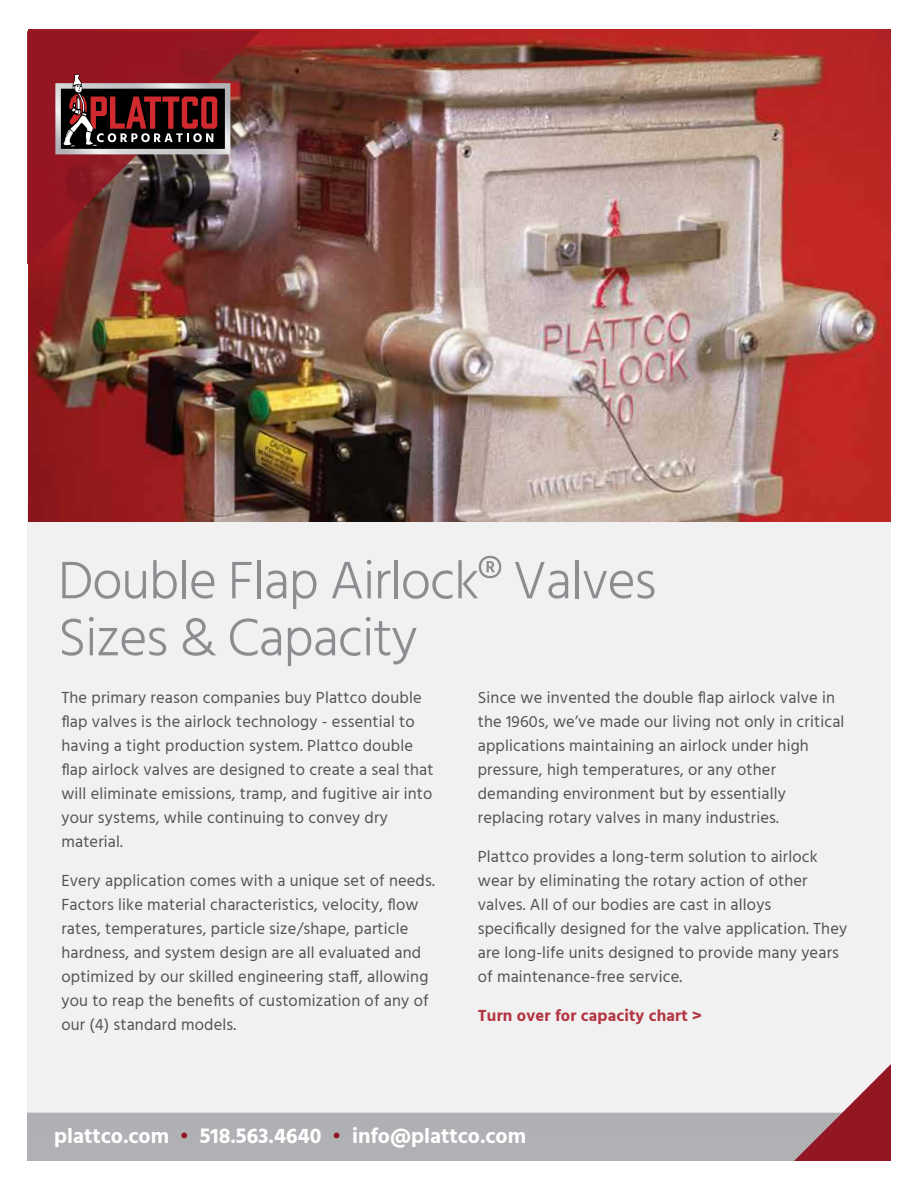
<style>
.page{position:relative;width:918px;height:1188px;background:#fff}
.page>*{position:absolute;margin:0;border:0;box-sizing:border-box;transform-origin:0 0}
.t1{font:300 54px/57px "Hind";letter-spacing:-.02em;color:#808285}
.t2{font:700 21.45px "Hind";color:#fff}
.t3{font:16.5px/24px "Hind";letter-spacing:.01em;color:#414042}
.t4{font:700 16.5px "Hind";letter-spacing:.01em;color:#ac1f2d}
.s1{color:#931623}
</style>
<div class="page">
<img style="left:27px;top:29px;width:864px;height:1132px">
<h1 class="t1" style="left:58px;top:555px;width:600px">Double Flap Airlock® Valves<br>Sizes &amp; Capacity</h1>
<p class="t3" style="left:61px;top:686px;width:374px">The primary reason companies buy Plattco double flap valves is the airlock technology - essential to having a tight production system. Plattco double flap airlock valves are designed to create a seal that will eliminate emissions, tramp, and fugitive air into your systems, while continuing to convey dry material.</p>
<p class="t3" style="left:61px;top:869px;width:375px">Every application comes with a unique set of needs.<br>Factors like material characteristics, velocity, flow rates, temperatures, particle size/shape, particle hardness, and system design are all evaluated and optimized by our skilled engineering staff, allowing you to reap the benefits of customization of any of our (4) standard models.</p>
<p class="t3" style="left:478px;top:686px;width:368px">Since we invented the double flap airlock valve in the 1960s, we’ve made our living not only in critical applications maintaining an airlock under high pressure, high temperatures, or any other demanding environment but by essentially replacing rotary valves in many industries.</p>
<p class="t3" style="left:478px;top:845px;width:371px">Plattco provides a long-term solution to airlock wear by eliminating the rotary action of other valves. All of our bodies are cast in alloys specifically designed for the valve application. They are long-life units designed to provide many years of maintenance-free service.</p>
<p class="t4" style="left:478px;top:1005px;width:226px">Turn over for capacity chart &gt;</p>
<h2 class="t2" style="left:54px;top:1123px;width:474px">plattco.com <span class="s1">•</span> 518.563.4640 <span class="s1">•</span> info@plattco.com</h2>
</div>
